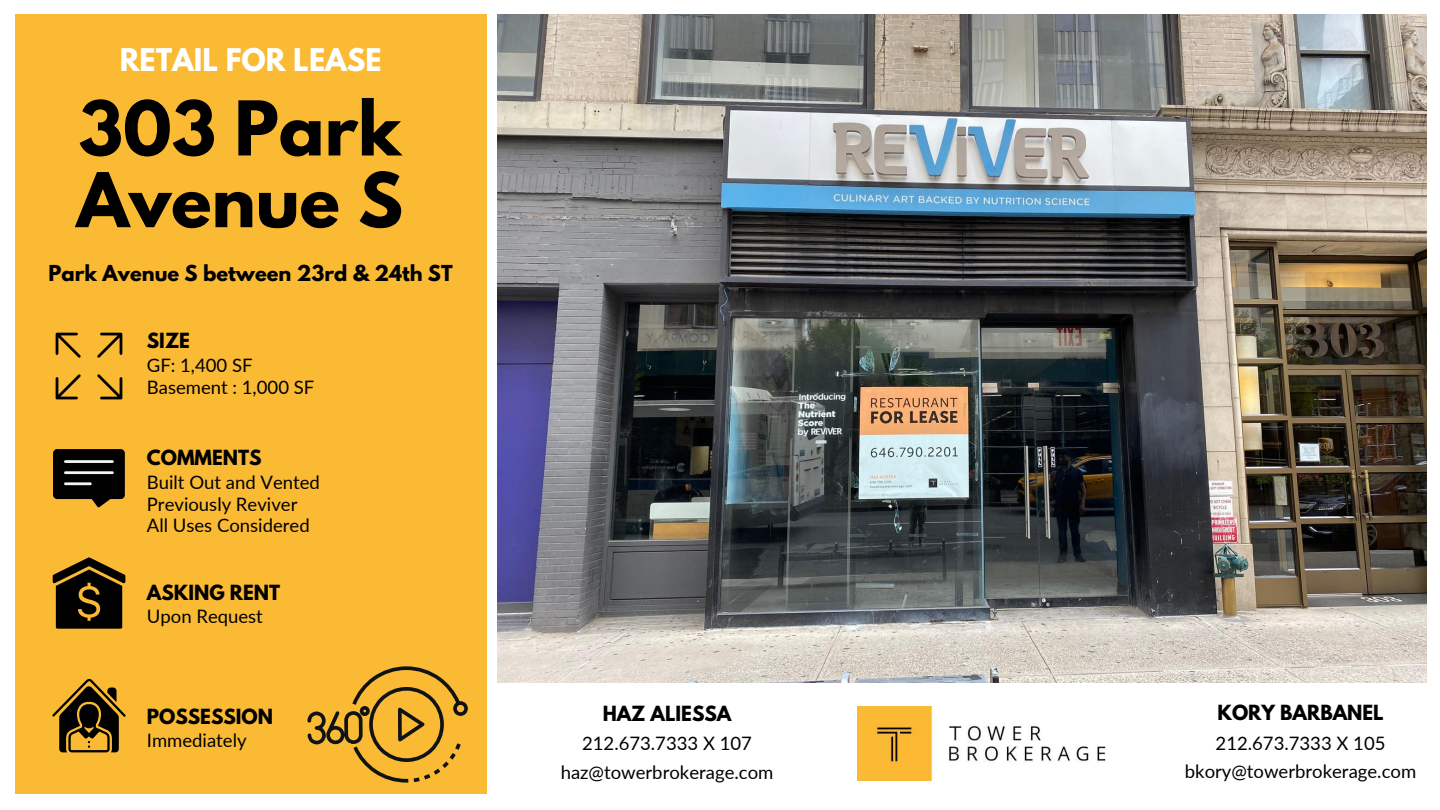
<style>
.page{position:relative;width:1440px;height:810px;background:#fff}
.page>*{position:absolute;margin:0;border:0;box-sizing:border-box;transform-origin:0 0}
.t1{font:700 66.9px/71.7px "League Spartan";color:#000}
.t2{font:700 27.8px "League Spartan";color:#fff}
.t3{font:700 19.5px "League Spartan";color:#000}
.t4{font:18.5px/21.8px "Lato";color:#000;text-align:center}
.t5{font:700 18.5px "League Spartan";color:#000}
</style>
<div class="page">
<img style="left:498px;top:15px;width:928px;height:667px">
<div style="left:15px;top:15px;width:472px;height:779px;background:#faba34"></div>
<img style="left:858px;top:706px;width:248px;height:74px">
<svg style="left:53px;top:449px;width:72px;height:59px;background:#261c08"></svg>
<hr style="left:64px;top:482px;width:28px;height:3px;background:#f5f5f5">
<hr style="left:64px;top:471px;width:50px;height:3px;background:#f5f5f5">
<hr style="left:64px;top:460px;width:50px;height:3px;background:#f5f5f5">
<svg style="left:53px;top:557px;width:72px;height:72px"></svg>
<svg style="left:52px;top:678px;width:74px;height:74px"></svg>
<svg style="left:56px;top:333px;width:66px;height:66px"></svg>
<svg style="left:307px;top:666px;width:161px;height:117px"></svg>
<h2 class="t2" style="left:120px;top:45px;width:263px">RETAIL FOR LEASE</h2>
<h1 class="t1" style="left:77px;top:101px;width:328px">303 Park<br>Avenue S</h1>
<p class="t3" style="left:49px;top:263px;width:406px">Park Avenue S between 23rd &amp; 24th ST</p>
<p class="t5" style="left:147px;top:332px;width:45px">SIZE</p>
<p class="t4" style="left:147px;top:354px;width:169px;text-align:left">GF: 1,400 SF<br>Basement : 1,000 SF</p>
<p class="t5" style="left:147px;top:449px;width:116px">COMMENTS</p>
<p class="t4" style="left:147px;top:471px;width:175px;text-align:left">Built Out and Vented<br>Previously Reviver<br>All Uses Considered</p>
<p class="t5" style="left:147px;top:583px;width:135px">ASKING RENT</p>
<p class="t4" style="left:147px;top:605px;width:118px">Upon Request</p>
<p class="t5" style="left:147px;top:707px;width:128px">POSSESSION</p>
<p class="t4" style="left:147px;top:729px;width:101px">Immediately</p>
<p class="t5" style="left:603px;top:704px;width:130px">HAZ ALIESSA</p>
<p class="t4" style="left:561px;top:729px;width:214px;line-height:28.1px">212.673.7333 X 107 haz@towerbrokerage.com</p>
<p class="t5" style="left:1217px;top:704px;width:168px">KORY BARBANEL</p>
<p class="t4" style="left:1185px;top:729px;width:233px;line-height:28.1px">212.673.7333 X 105 bkory@towerbrokerage.com</p>
</div>
